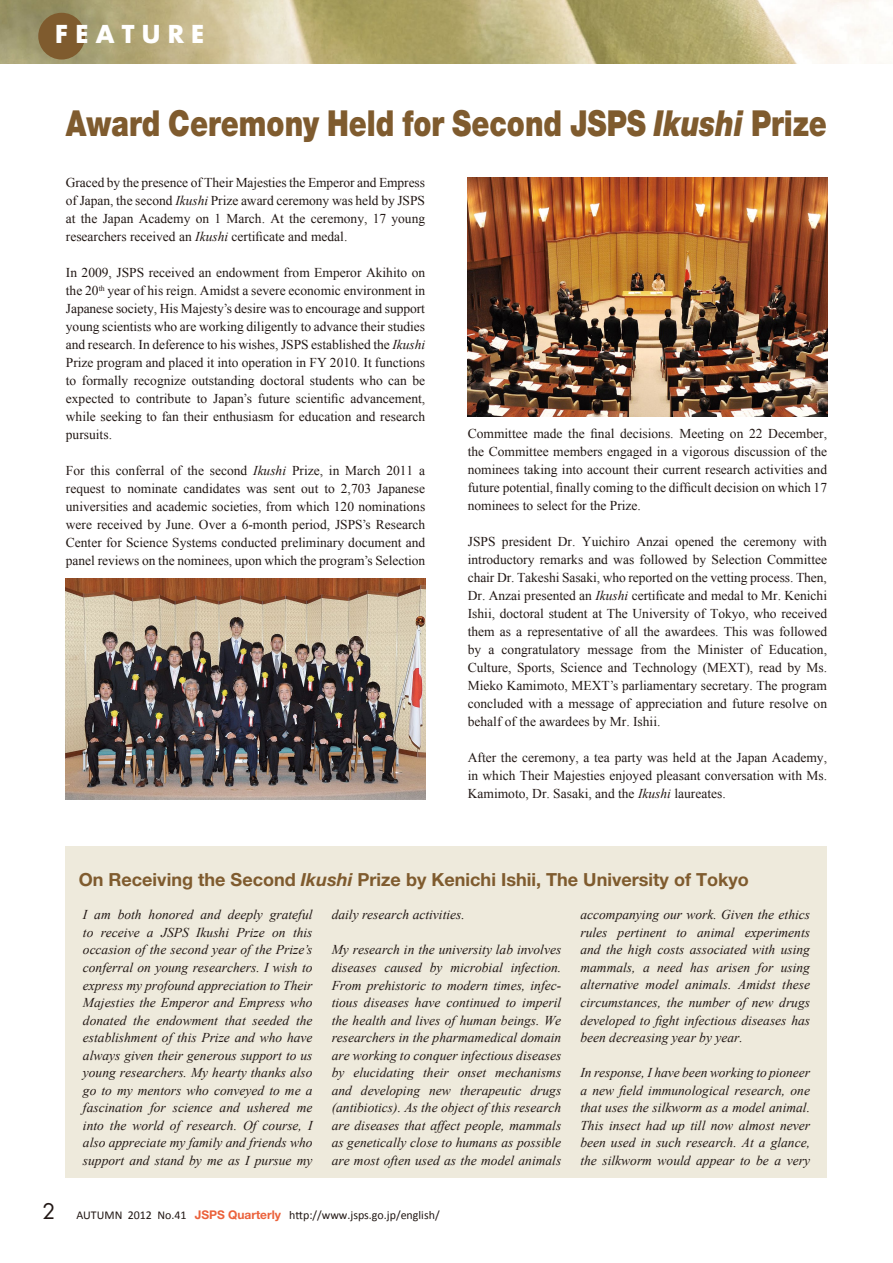
<style>
.page{position:relative;width:893px;height:1263px;background:#fff}
.page>*{position:absolute;margin:0;border:0;box-sizing:border-box;transform-origin:0 0}
.t1{font:900 35.85px "Helvetica Neue";color:#7f5b2e;scale:.8 1}
.t2{font:700 24px "Futura";letter-spacing:.3em;color:#fff}
.t3{font:700 18px "Helvetica Neue";color:#7f5b2e}
.t4{font:13.5px/18px "Times New Roman";color:#221815;text-align:justify}
.t5{font:italic 13.5px/17.5px "Times New Roman";color:#221815;text-align:justify}
.t6{font:12px "Calibri";color:#221815}
.s1{font-style:italic}
.s2{font-family:"Futura";font-size:21px}
.s3{font-family:"Helvetica Neue";font-weight:700;color:#eb613b}
</style>
<div class="page">
<div style="left:66px;top:846px;width:761px;height:332px;background:#eeeadc"></div>
<img style="left:0;top:0;width:884px;height:64px">
<div style="left:38px;top:13px;width:47px;height:47px;background:#7f5b2e;border-radius:50%"></div>
<img style="left:468px;top:178px;width:359px;height:238px">
<img style="left:66px;top:578px;width:359px;height:221px">
<h2 class="t2" style="left:55px;top:17px;width:151px">FEATURE</h2>
<h1 class="t1" style="left:66px;top:102px;width:953px">Award Ceremony Held for Second JSPS <span class="s1">Ikushi</span> Prize</h1>
<p class="t4" style="left:66px;top:174px;width:361px">Graced by the presence of Their Majesties the Emperor and Empress of Japan, the second <span class="s1">Ikushi</span> Prize award ceremony was held by JSPS at the Japan Academy on 1 March. At the ceremony, 17 young researchers received an <span class="s1">Ikushi</span> certificate and medal.</p>
<p class="t4" style="left:66px;top:263px;width:361px">In 2009, JSPS received an endowment from Emperor Akihito on the 20<sup>th</sup> year of his reign. Amidst a severe economic environment in Japanese society, His Majesty’s desire was to encourage and support young scientists who are working diligently to advance their studies and research. In deference to his wishes, JSPS established the <span class="s1">Ikushi </span>Prize program and placed it into operation in FY 2010. It functions to formally recognize outstanding doctoral students who can be expected to contribute to Japan’s future scientific advancement, while seeking to fan their enthusiasm for education and research pursuits.</p>
<p class="t4" style="left:66px;top:461px;width:361px">For this conferral of the second <span class="s1">Ikushi</span> Prize, in March 2011 a request to nominate candidates was sent out to 2,703 Japanese universities and academic societies, from which 120 nominations were received by June. Over a 6-month period, JSPS’s Research Center for Science Systems conducted preliminary document and panel reviews on the nominees, upon which the program’s Selection</p>
<p class="t4" style="left:468px;top:424px;width:361px">Committee made the final decisions. Meeting on 22 December, the Committee members engaged in a vigorous discussion of the nominees taking into account their current research activities and future potential, finally coming to the difficult decision on which 17 nominees to select for the Prize.</p>
<p class="t4" style="left:468px;top:532px;width:361px">JSPS president Dr. Yuichiro Anzai opened the ceremony with introductory remarks and was followed by Selection Committee chair Dr. Takeshi Sasaki, who reported on the vetting process. Then, Dr. Anzai presented an <span class="s1">Ikushi</span> certificate and medal to Mr. Kenichi Ishii, doctoral student at The University of Tokyo, who received them as a representative of all the awardees. This was followed by a congratulatory message from the Minister of Education, Culture, Sports, Science and Technology (MEXT), read by Ms.<br>Mieko Kamimoto, MEXT’s parliamentary secretary. The program concluded with a message of appreciation and future resolve on behalf of the awardees by Mr. Ishii.</p>
<p class="t4" style="left:468px;top:748px;width:361px">After the ceremony, a tea party was held at the Japan Academy, in which Their Majesties enjoyed pleasant conversation with Ms.<br>Kamimoto, Dr. Sasaki, and the <span class="s1">Ikushi</span> laureates.</p>
<h3 class="t3" style="left:79px;top:868px;width:672px">On Receiving the Second <span class="s1">Ikushi</span> Prize by Kenichi Ishii, The University of Tokyo</h3>
<p class="t5" style="left:83px;top:906px;width:231px">I am both honored and deeply grateful to receive a JSPS Ikushi Prize on this occasion of the second year of the Prize’s conferral on young researchers. I wish to express my profound appreciation to Their Majesties the Emperor and Empress who donated the endowment that seeded the establishment of this Prize and who have always given their generous support to us young researchers. My hearty thanks also go to my mentors who conveyed to me a fascination for science and ushered me into the world of research. Of course, I also appreciate my family and friends who support and stand by me as I pursue my</p>
<p class="t5" style="left:332px;top:906px;width:135px">daily research activities.</p>
<p class="t5" style="left:332px;top:941px;width:231px">My research in the university lab involves diseases caused by microbial infection.<br>From prehistoric to modern times, infec&shy;tious diseases have continued to imperil the health and lives of human beings. We researchers in the pharmamedical domain are working to conquer infectious diseases by elucidating their onset mechanisms and developing new therapeutic drugs (antibiotics). As the object of this research are diseases that affect people, mammals as genetically close to humans as possible are most often used as the model animals</p>
<p class="t6" style="left:42px;top:1207px;width:399px"><span class="s2">2</span> AUTUMN 2012 No.41 <span class="s3">JSPS Quarterly</span> http://www.jsps.go.jp/english/</p>
<p class="t5" style="left:580px;top:906px;width:231px">accompanying our work. Given the ethics rules pertinent to animal experiments and the high costs associated with using mammals, a need has arisen for using alternative model animals. Amidst these circumstances, the number of new drugs developed to fight infectious diseases has been decreasing year by year.</p>
<p class="t5" style="left:580px;top:1063px;width:231px">In response, I have been working to pioneer a new field immunological research, one that uses the silkworm as a model animal.<br>This insect had up till now almost never been used in such research. At a glance, the silkworm would appear to be a very</p>
</div>
